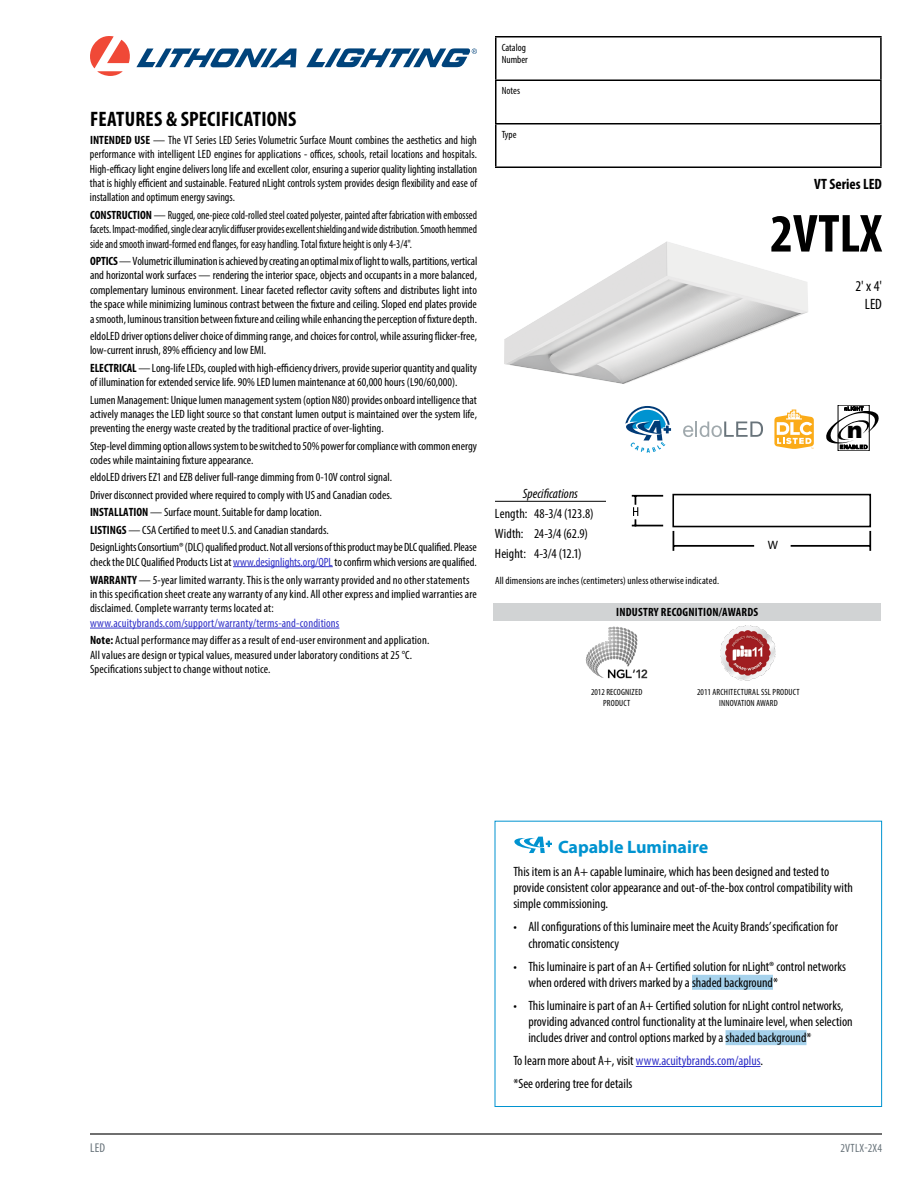
<style>
.page{position:relative;width:918px;height:1188px;background:#fff}
.page>*{position:absolute;margin:0;border:0;box-sizing:border-box;transform-origin:0 0}
.t1{font:700 condensed 54px "Myriad Pro";color:#000}
.t2{font:900 23.4px "Arial";color:#000}
.t3{font:700 condensed 21px "Myriad Pro";letter-spacing:.01em;color:#000}
.t4{font:700 18px "Myriad Pro";color:#0093d0}
.t5{font:700 condensed 15px "Myriad Pro";color:#000}
.t6{font:condensed 15px/18px "Myriad Pro";color:#000;text-align:right}
.t7{font:condensed 13.5px/16.2px "Myriad Pro";color:#000}
.t8{font:italic condensed 13.5px "Myriad Pro";letter-spacing:.005em;color:#000}
.t9{font:condensed 12.75px "Myriad Pro";color:#68737a}
.t10{font:12.15px "Myriad Pro";color:#000}
.t11{font:condensed 12px/14.4px "Myriad Pro";color:#000}
.t12{font:700 condensed 12px "Myriad Pro";letter-spacing:.02em;color:#000}
.t13{font:condensed 12px "Myriad Pro";letter-spacing:.015em;color:#68737a}
.t14{font:condensed 10.5px/12.6px "Myriad Pro";letter-spacing:.015em;color:#000}
.t15{font:condensed 9px/10.8px "Myriad Pro";letter-spacing:.02em;color:#000;text-align:center}
.t16{font:5.1px "Arial";letter-spacing:.115em;color:#010101}
.t17{font:5.1px "Arial";letter-spacing:.04em;color:#000}
.s1{font-weight:700}
.s2{color:#3232c8}
</style>
<div class="page">
<hr style="left:90px;top:1133px;width:792px;height:2px;background:#000">
<hr style="left:495px;top:36px;width:387px;height:2px;background:#000">
<hr style="left:495px;top:38px;width:1px;height:42px;background:#000">
<hr style="left:880px;top:38px;width:2px;height:42px;background:#000">
<hr style="left:495px;top:80px;width:387px;height:1px;background:#000">
<hr style="left:495px;top:81px;width:1px;height:42px;background:#000">
<hr style="left:880px;top:81px;width:2px;height:42px;background:#000">
<hr style="left:495px;top:123px;width:387px;height:1px;background:#000">
<hr style="left:495px;top:124px;width:1px;height:42px;background:#000">
<hr style="left:880px;top:124px;width:2px;height:42px;background:#000">
<hr style="left:495px;top:166px;width:387px;height:2px;background:#000">
<hr style="left:233px;top:566px;width:100px;height:1px;background:#3232c8">
<hr style="left:90px;top:628px;width:249px;height:1px;background:#3232c8">
<img style="left:721px;top:626px;width:54px;height:54px">
<img style="left:585px;top:626px;width:63px;height:53px">
<div style="left:494px;top:603px;width:387px;height:17px;background:#d1d3d4"></div>
<hr style="left:495px;top:501px;width:111px;height:1px;background:#000">
<img style="left:504px;top:241px;width:304px;height:143px">
<svg style="left:774px;top:410px;width:40px;height:39px"></svg>
<svg style="left:683px;top:422px;width:80px;height:15px"></svg>
<svg style="left:826px;top:409px;width:53px;height:36px"></svg>
<div style="left:672px;top:494px;width:199px;height:33px;border:2px solid #000"></div>
<hr style="left:632px;top:525px;width:31px;height:1px;background:#000">
<hr style="left:632px;top:495px;width:31px;height:2px;background:#000">
<svg style="left:633px;top:496px;width:5px;height:29px"></svg>
<hr style="left:791px;top:545px;width:79px;height:2px;background:#000">
<hr style="left:673px;top:545px;width:81px;height:2px;background:#000">
<hr style="left:869px;top:531px;width:2px;height:20px;background:#000">
<svg style="left:673px;top:531px;width:1px;height:20px"></svg>
<svg style="left:90px;top:36px;width:207px;height:40px"></svg>
<svg style="left:306px;top:48px;width:171px;height:19px"></svg>
<div style="left:692px;top:975px;width:81px;height:15px;background:#a6d2ec"></div>
<div style="left:726px;top:1030px;width:81px;height:15px;background:#a6d2ec"></div>
<hr style="left:636px;top:1066px;width:125px;height:1px;background:#3232c8">
<div style="left:495px;top:821px;width:387px;height:286px;border:1px solid #0093d0"></div>
<svg style="left:514px;top:837px;width:38px;height:16px"></svg>
<svg style="left:625px;top:406px;width:46px;height:47px"></svg>
<h3 class="t3" style="left:90px;top:105px;width:208px">FEATURES &amp; SPECIFICATIONS</h3>
<p class="t11" style="left:90px;top:132px;width:389px;text-align:justify"><span class="s1">INTENDED USE</span> — The VT Series LED Series Volumetric Surface Mount combines the aesthetics and high performance with intelligent LED engines for applications - offices, schools, retail locations and hospitals.<br>High-efficacy light engine delivers long life and excellent color, ensuring a superior quality lighting installation that is highly efficient and sustainable. Featured nLight controls system provides design flexibility and ease of installation and optimum energy savings.</p>
<p class="t11" style="left:90px;top:207px;width:389px;text-align:justify"><span class="s1">CONSTRUCTION</span> — Rugged, one-piece cold-rolled steel coated polyester, painted after fabrication with embossed facets. Impact-modified, single clear acrylic diffuser provides excellent shielding and wide distribution. Smooth hemmed side and smooth inward-formed end flanges, for easy handling. Total fixture height is only 4-3/4".</p>
<p class="t11" style="left:90px;top:254px;width:389px;text-align:justify"><span class="s1">OPTICS</span> — Volumetric illumination is achieved by creating an optimal mix of light to walls, partitions, vertical and horizontal work surfaces — rendering the interior space, objects and occupants in a more balanced, complementary luminous environment. Linear faceted reflector cavity softens and distributes light into the space while minimizing luminous contrast between the fixture and ceiling. Sloped end plates provide a smooth, luminous transition between fixture and ceiling while enhancing the perception of fixture depth.</p>
<p class="t11" style="left:90px;top:329px;width:389px">eldoLED driver options deliver choice of dimming range, and choices for control, while assuring flicker-free, low-current inrush, 89% efficiency and low EMI.</p>
<p class="t11" style="left:90px;top:360px;width:389px"><span class="s1">ELECTRICAL</span> — Long-life LEDs, coupled with high-efficiency drivers, provide superior quantity and quality of illumination for extended service life. 90% LED lumen maintenance at 60,000 hours (L90/60,000).</p>
<p class="t11" style="left:90px;top:392px;width:389px;text-align:justify">Lumen Management: Unique lumen management system (option N80) provides onboard intelligence that actively manages the LED light source so that constant lumen output is maintained over the system life, preventing the energy waste created by the traditional practice of over-lighting.</p>
<p class="t11" style="left:90px;top:438px;width:388px">Step-level dimming option allows system to be switched to 50% power for compliance with common energy codes while maintaining fixture appearance.</p>
<p class="t11" style="left:90px;top:469px;width:388px;line-height:17.4px">eldoLED drivers EZ1 and EZB deliver full-range dimming from 0-10V control signal.<br>Driver disconnect provided where required to comply with US and Canadian codes.<br><span class="s1">INSTALLATION</span> — Surface mount. Suitable for damp location.<br><span class="s1">LISTINGS</span> — CSA Certified to meet U.S. and Canadian standards.<br>DesignLights Consortium® (DLC) qualified product. Not all versions of this product may be DLC qualified. Please</p>
<p class="t11" style="left:90px;top:552px;width:388px;line-height:18.1px">check the DLC Qualified Products List at <span class="s2">www.designlights.org/QPL</span> to confirm which versions are qualified.<br><span class="s1">WARRANTY</span> — 5-year limited warranty. This is the only warranty provided and no other statements</p>
<p class="t11" style="left:90px;top:587px;width:388px">in this specification sheet create any warranty of any kind. All other express and implied warranties are disclaimed. Complete warranty terms located at:</p>
<p class="t11" style="left:90px;top:614px;width:341px;line-height:17.4px"><span class="s2">www.acuitybrands.com/support/warranty/terms-and-conditions<br></span><span class="s1">Note:</span> Actual performance may differ as a result of end-user environment and application.</p>
<p class="t11" style="left:90px;top:647px;width:324px">All values are design or typical values, measured under laboratory conditions at 25 °C.<br>Specifications subject to change without notice.</p>
<p class="t14" style="left:502px;top:41px;width:28px">Catalog<br>Number</p>
<p class="t14" style="left:502px;top:84px;width:20px">Notes</p>
<p class="t14" style="left:502px;top:128px;width:16px">Type</p>
<p class="t5" style="left:814px;top:174px;width:69px">VT Series LED</p>
<h1 class="t1" style="left:770px;top:200px;width:113px">2VTLX</h1>
<p class="t6" style="left:856px;top:276px;width:28px">2' x 4'<br>LED</p>
<p class="t8" style="left:523px;top:485px;width:57px">Specifications</p>
<p class="t7" style="left:495px;top:503px;width:100px;line-height:20px">Length: 48-3/4 (123.8)<br>Width: 24-3/4 (62.9)<br>Height: 4-3/4 (12.1)</p>
<p class="t14" style="left:495px;top:574px;width:226px">All dimensions are inches (centimeters) unless otherwise indicated.</p>
<p class="t12" style="left:616px;top:605px;width:144px">INDUSTRY RECOGNITION/AWARDS</p>
<p class="t10" style="left:768px;top:537px;width:12px">W</p>
<p class="t17" style="left:844px;top:405px;width:21px">nLIGHT</p>
<h2 class="t2" style="left:847px;top:413px;width:17px">n</h2>
<p class="t16" style="left:840px;top:444px;width:29px">ENABLED</p>
<p class="t15" style="left:591px;top:686px;width:53px">2012 RECOGNIZED<br>PRODUCT</p>
<p class="t15" style="left:697px;top:686px;width:104px">2011 ARCHITECTURAL SSL PRODUCT<br>INNOVATION AWARD</p>
<h3 class="t4" style="left:558px;top:837px;width:152px">Capable Luminaire</h3>
<p class="t7" style="left:513px;top:863px;width:341px">This item is an A+ capable luminaire, which has been designed and tested to provide consistent color appearance and out-of-the-box control compatibility with simple commissioning.</p>
<p class="t7" style="left:528px;top:919px;width:311px;text-indent:-15px">• All configurations of this luminaire meet the Acuity Brands’ specification for chromatic consistency</p>
<p class="t7" style="left:528px;top:958px;width:319px;text-indent:-15px">• This luminaire is part of an A+ Certified solution for nLight® control networks when ordered with drivers marked by a shaded background*</p>
<p class="t7" style="left:528px;top:997px;width:326px;text-indent:-15px">• This luminaire is part of an A+ Certified solution for nLight control networks, providing advanced control functionality at the luminaire level, when selection includes driver and control options marked by a shaded background*</p>
<p class="t7" style="left:513px;top:1049px;width:251px;line-height:23px">To learn more about A+, visit <span class="s2">www.acuitybrands.com/aplus</span>. *See ordering tree for details</p>
<p class="t9" style="left:90px;top:1140px;width:17px">LED</p>
<p class="t13" style="left:840px;top:1141px;width:43px">2VTLX-2X4</p>
</div>
